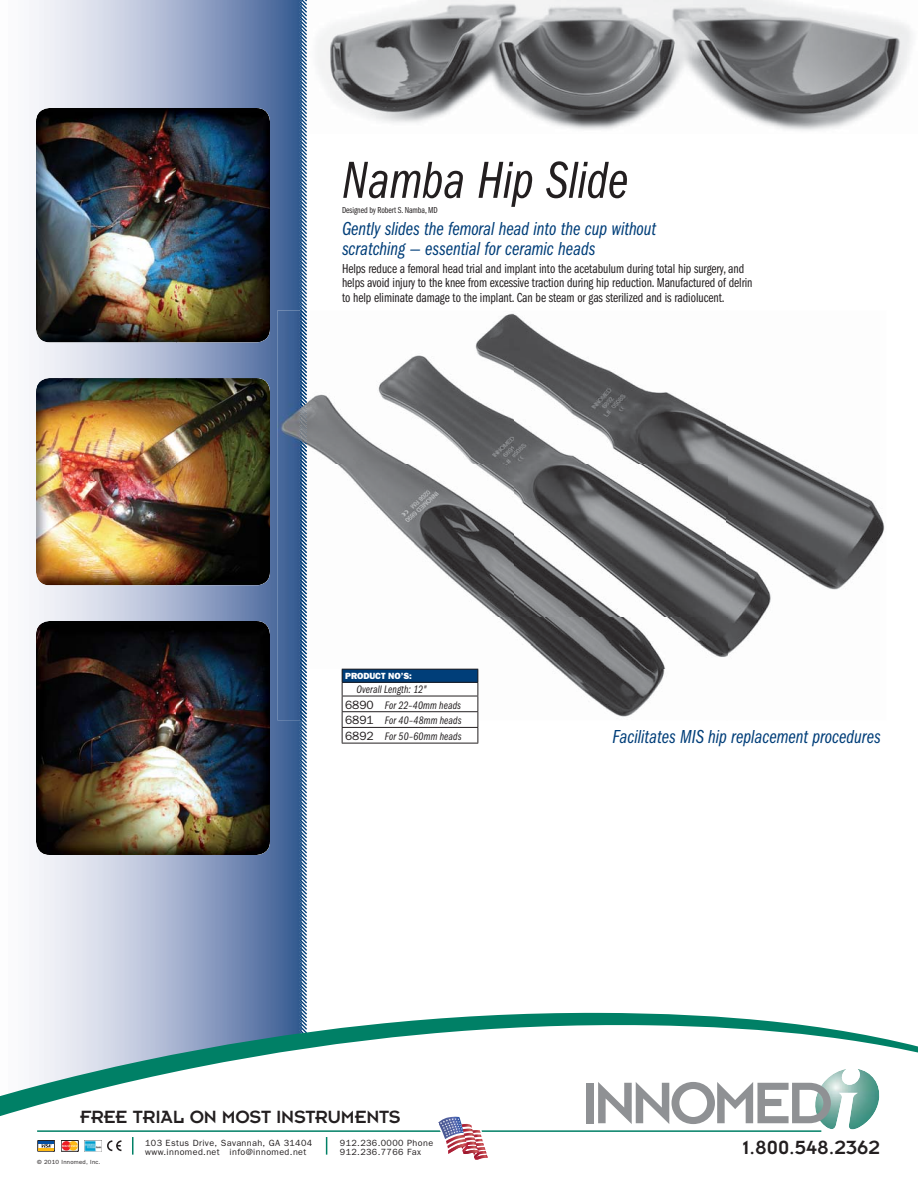
<style>
.page{position:relative;width:918px;height:1188px;background:#fff}
.page>*{position:absolute;margin:0;border:0;box-sizing:border-box;transform-origin:0 0}
.t1{font:54px "ITC Franklin Gothic Std Bk Cp It";color:#231f20}
.t2{font:21px "Insignia";color:#231f20}
.t3{font:19.5px/19.5px "ITC Franklin Gothic Std Bk Cp It";color:#003e79}
.t4{font:19.5px "Insignia";letter-spacing:-.01em;color:#231f20}
.t5{font:13.5px/14.2px "ITC Franklin Gothic Std Bk Cp";letter-spacing:-.005em;color:#231f20}
.t6{font:11.25px/15.8px "ITC Franklin Gothic Std Bk Cp It";letter-spacing:.01em;color:#231f20}
.t7{font:9px/9px "Franklin Gothic";letter-spacing:.045em;color:#231f20}
.t8{font:9px "ITC Franklin Gothic Std Bk Cp";letter-spacing:-.005em;color:#231f20}
.t9{font:800 9px "Franklin Gothic";letter-spacing:-.005em;color:#fff}
.t10{font:6px "Franklin Gothic";letter-spacing:.045em;color:#231f20}
.s1{font-family:"Franklin Gothic";font-size:12px}
</style>
<div class="page">
<svg style="left:34px;top:0;width:266px;height:1012px;background:#9cabc9"></svg>
<svg style="left:300px;top:0;width:7px;height:1012px;background:#6c8eb1"></svg>
<img style="left:302px;top:346px;width:425px;height:323px">
<img style="left:727px;top:425px;width:158px;height:231px">
<img style="left:461px;top:669px;width:204px;height:51px">
<img style="left:277px;top:311px;width:25px;height:409px">
<img style="left:300px;top:422px;width:7px;height:298px">
<img style="left:317px;top:0;width:595px;height:131px">
<img style="left:36px;top:108px;width:234px;height:234px">
<img style="left:36px;top:621px;width:234px;height:234px">
<img style="left:36px;top:378px;width:234px;height:207px">
<div style="left:342px;top:669px;width:136px;height:13px;background:#003e79"></div>
<hr style="left:342px;top:696px;width:136px;height:1px;background:#231f20">
<hr style="left:342px;top:711px;width:136px;height:1px;background:#231f20">
<hr style="left:342px;top:727px;width:136px;height:1px;background:#231f20">
<hr style="left:342px;top:743px;width:136px;height:1px;background:#231f20">
<hr style="left:342px;top:669px;width:136px;height:1px;background:#231f20">
<svg style="left:342px;top:670px;width:1px;height:73px"></svg>
<svg style="left:478px;top:670px;width:1px;height:73px"></svg>
<hr style="left:342px;top:682px;width:136px;height:1px;background:#231f20">
<svg style="left:0;top:1012px;width:918px;height:148px"></svg>
<h1 class="t1" style="left:342px;top:159px;width:288px">Namba Hip Slide</h1>
<h3 class="t3" style="left:342px;top:221px;width:316px">Gently slides the femoral head into the cup without scratching — essential for ceramic heads</h3>
<p class="t5" style="left:342px;top:263px;width:412px">Helps reduce a femoral head trial and implant into the acetabulum during total hip surgery, and helps avoid injury to the knee from excessive traction during hip reduction. Manufactured of delrin to help eliminate damage to the implant. Can be steam or gas sterilized and is radiolucent.</p>
<p class="t8" style="left:342px;top:207px;width:97px">Designed by Robert S. Namba, MD</p>
<p class="t9" style="left:345px;top:673px;width:68px">PRODUCT NO’S:</p>
<p class="t6" style="left:345px;top:683px;width:118px;text-indent:11px">Overall Length: 12"<br><span class="s1">6890</span> For 22–40mm heads<br><span class="s1">6891</span> For 40–48mm heads<br><span class="s1">6892</span> For 50–60mm heads</p>
<h3 class="t4" style="left:80px;top:1111px;width:322px">FREE TRIAL ON MOST INSTRUMENTS</h3>
<p class="t10" style="left:37px;top:1159px;width:65px">© 2010 Innomed, Inc.</p>
<p class="t7" style="left:145px;top:1139px;width:169px">103 Estus Drive, Savannah, GA 31404 www.innomed.net info@innomed.net</p>
<p class="t7" style="left:340px;top:1139px;width:95px">912.236.0000 Phone<br>912.236.7766 Fax</p>
<h3 class="t3" style="left:613px;top:728px;width:270px">Facilitates MIS hip replacement procedures</h3>
<h2 class="t2" style="left:743px;top:1141px;width:139px">1.800.548.2362</h2>
</div>
